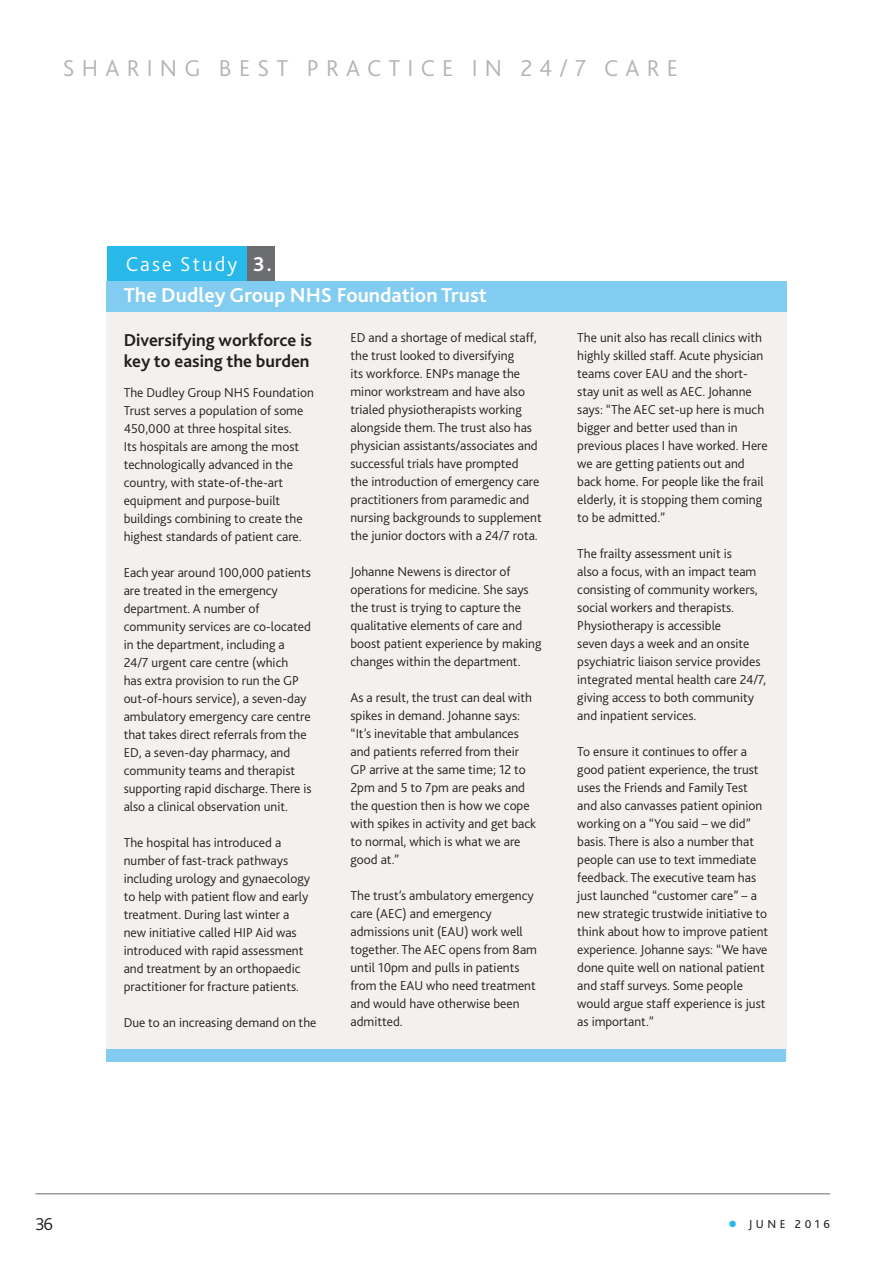
<style>
.page{position:relative;width:893px;height:1263px;background:#fff}
.page>*{position:absolute;margin:0;border:0;box-sizing:border-box;transform-origin:0 0}
.t1{font:300 24px "Bliss 2";letter-spacing:.3em;color:#b2b3b7}
.t2{font:700 21px "Bliss 2";color:#fff}
.t3{font:300 21px "Bliss 2";letter-spacing:.1em;color:#fff}
.t4{font:700 18px/21px "Bliss 2";color:#231f20}
.t5{font:300 18px "Bliss 2";color:#231f20}
.t6{font:300 13.5px/18px "Bliss 2";color:#231f20}
.t7{font:12px "Bliss 2";letter-spacing:.3em;color:#231f20}
.t8{font:9px "Zapf Dingbats ITC";color:#28b8ea}
.s1{font-weight:700}
</style>
<div class="page">
<hr style="left:36px;top:1193px;width:794px;height:1px;background:#6c6d70">
<div style="left:107px;top:304px;width:680px;height:755px;background:#f3f1ee"></div>
<div style="left:107px;top:246px;width:141px;height:35px;background:#28b8ea"></div>
<div style="left:107px;top:281px;width:680px;height:31px;background:#83ccf1"></div>
<div style="left:248px;top:246px;width:27px;height:35px;background:#6c6d70"></div>
<div style="left:107px;top:1049px;width:679px;height:13px;background:#83ccf1"></div>
<h1 class="t1" style="left:63px;top:53px;width:617px">SHARING BEST PRACTICE IN 24/7 CARE</h1>
<h2 class="t3" style="left:126px;top:251px;width:148px">Case Study <span class="s1">3.</span></h2>
<h2 class="t2" style="left:124px;top:282px;width:365px">The Dudley Group NHS Foundation Trust</h2>
<h3 class="t4" style="left:124px;top:329px;width:190px">Diversifying workforce is key to easing the burden</h3>
<p class="t6" style="left:124px;top:383px;width:192px">The Dudley Group NHS Foundation<br>Trust serves a population of some<br>450,000 at three hospital sites.<br>Its hospitals are among the most technologically advanced in the country, with state-of-the-art equipment and purpose-built buildings combining to create the highest standards of patient care.</p>
<p class="t6" style="left:124px;top:563px;width:189px">Each year around 100,000 patients are treated in the emergency department. A number of community services are co-located in the department, including a<br>24/7 urgent care centre (which<br>has extra provision to run the GP out-of-hours service), a seven-day ambulatory emergency care centre that takes direct referrals from the<br>ED, a seven-day pharmacy, and community teams and therapist supporting rapid discharge. There is also a clinical observation unit.</p>
<p class="t6" style="left:124px;top:833px;width:188px">The hospital has introduced a number of fast-track pathways including urology and gynaecology to help with patient flow and early treatment. During last winter a new initiative called HIP Aid was introduced with rapid assessment and treatment by an orthopaedic practitioner for fracture patients.</p>
<p class="t6" style="left:124px;top:1013px;width:194px">Due to an increasing demand on the</p>
<p class="t6" style="left:350px;top:328px;width:193px">ED and a shortage of medical staff, the trust looked to diversifying<br>its workforce. ENPs manage the minor workstream and have also trialed physiotherapists working alongside them. The trust also has physician assistants/associates and successful trials have prompted<br>the introduction of emergency care practitioners from paramedic and nursing backgrounds to supplement the junior doctors with a 24/7 rota.</p>
<p class="t6" style="left:350px;top:562px;width:192px">Johanne Newens is director of operations for medicine. She says the trust is trying to capture the qualitative elements of care and boost patient experience by making changes within the department.</p>
<p class="t6" style="left:350px;top:688px;width:187px">As a result, the trust can deal with spikes in demand. Johanne says: “It’s inevitable that ambulances and patients referred from their<br>GP arrive at the same time; 12 to<br>2pm and 5 to 7pm are peaks and the question then is how we cope with spikes in activity and get back to normal, which is what we are good at.”</p>
<p class="t6" style="left:350px;top:886px;width:188px">The trust’s ambulatory emergency care (AEC) and emergency admissions unit (EAU) work well together. The AEC opens from 8am until 10pm and pulls in patients from the EAU who need treatment and would have otherwise been admitted.</p>
<p class="t6" style="left:577px;top:328px;width:192px">The unit also has recall clinics with highly skilled staff. Acute physician teams cover EAU and the short&shy;stay unit as well as AEC. Johanne says: “The AEC set-up here is much bigger and better used than in previous places I have worked. Here we are getting patients out and back home. For people like the frail elderly, it is stopping them coming to be admitted.”</p>
<p class="t6" style="left:577px;top:544px;width:190px">The frailty assessment unit is<br>also a focus, with an impact team consisting of community workers, social workers and therapists.<br>Physiotherapy is accessible<br>seven days a week and an onsite psychiatric liaison service provides integrated mental health care 24/7, giving access to both community and inpatient services.</p>
<p class="t6" style="left:577px;top:742px;width:192px">To ensure it continues to offer a good patient experience, the trust uses the Friends and Family Test and also canvasses patient opinion working on a “You said – we did” basis. There is also a number that people can use to text immediate feedback. The executive team has just launched “customer care” – a new strategic trustwide initiative to think about how to improve patient experience. Johanne says: “We have done quite well on national patient and staff surveys. Some people would argue staff experience is just as important.”</p>
<h3 class="t5" style="left:36px;top:1213px;width:19px">36</h3>
<p class="t7" style="left:749px;top:1217px;width:83px">JUNE 2016</p>
<p class="t8" style="left:729px;top:1219px;width:9px">●</p>
</div>
